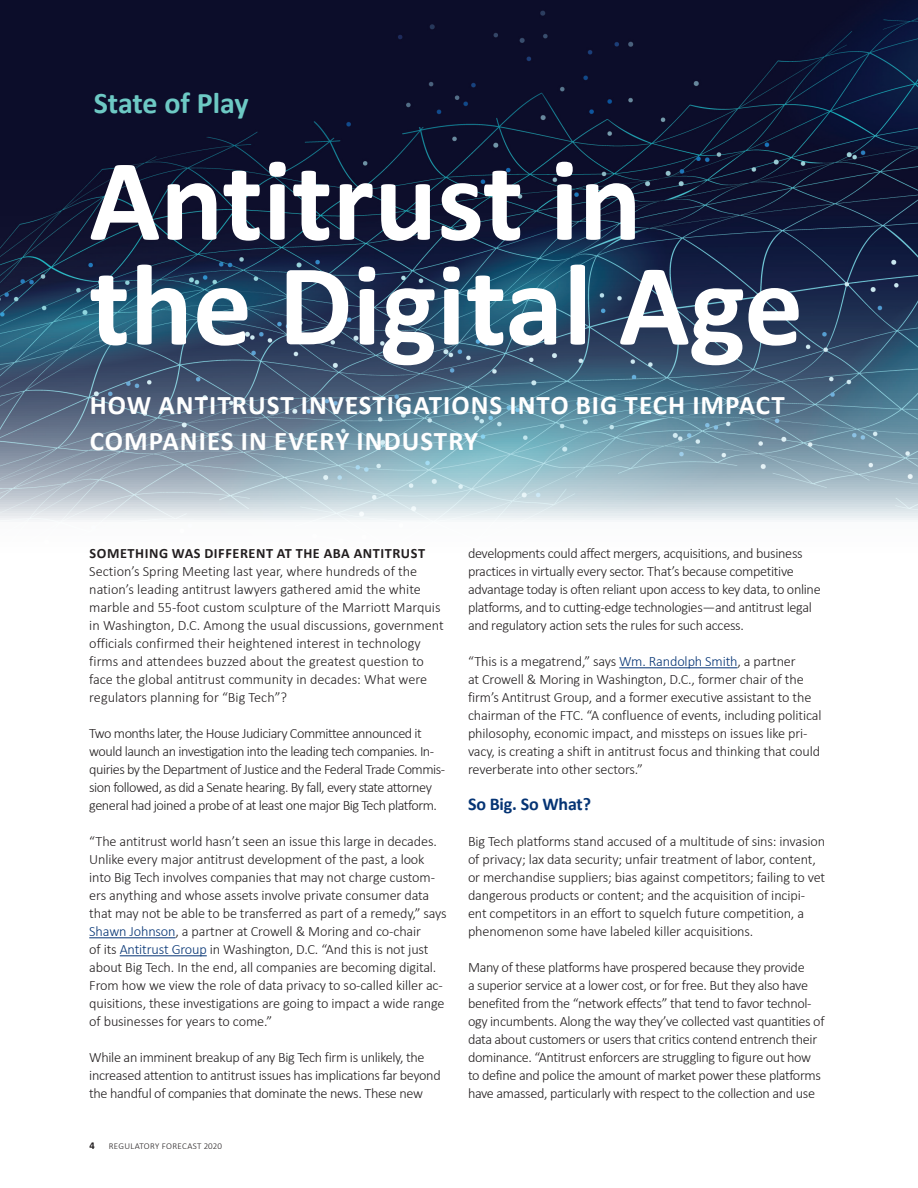
<style>
.page{position:relative;width:918px;height:1188px;background:#fff}
.page>*{position:absolute;margin:0;border:0;box-sizing:border-box;transform-origin:0 0}
.Tan_top_deck{font:700 117.3px/104.9px "Calibri";color:#fff}
.t1{font:700 30px "Calibri";letter-spacing:-.005em;color:#6dc9c4}
.Callibri_subhead_12p{font:700 27px/36px "Calibri";letter-spacing:.04em;color:#fff}
.Callibri_subhead_12p-2{font:700 18px "Calibri";letter-spacing:-.01em;color:#053474}
.Callibri_text_no_ind{font:300 14.25px/18px "Calibri";letter-spacing:-.02em;color:#231f20}
.Callibri_text_no_ind-2{font:300 14.25px/18px "Calibri";color:#231f20}
.t2{font:700 10.5px "Calibri";color:#231f20}
.t3{font:300 9px "Calibri";letter-spacing:.035em;color:#231f20}
.s1{font-weight:700}
.s2{color:#053474}
</style>
<div class="page">
<img style="left:0;top:0;width:918px;height:520px">
<hr style="left:89px;top:937px;width:87px;height:1px;background:#053474">
<hr style="left:120px;top:955px;width:87px;height:1px;background:#053474">
<hr style="left:619px;top:667px;width:119px;height:1px;background:#053474">
<p class="t1" style="left:94px;top:84px;width:156px">State of Play</p>
<p class="Tan_top_deck" style="left:89px;top:143px;width:715px">Antitrust in the Digital Age</p>
<p class="Callibri_subhead_12p" style="left:90px;top:386px;width:697px">HOW ANTITRUST INVESTIGATIONS INTO BIG TECH IMPACT<br>COMPANIES IN EVERY INDUSTRY</p>
<p class="Callibri_text_no_ind-2" style="left:89px;top:544px;width:356px"><span class="s1">SOMETHING WAS DIFFERENT AT THE ABA ANTITRUST </span>Section’s Spring Meeting last year, where hundreds of the nation’s leading antitrust lawyers gathered amid the white marble and 55-foot custom sculpture of the Marriott Marquis in Washington, D.C. Among the usual discussions, government officials confirmed their heightened interest in technology firms and attendees buzzed about the greatest question to face the global antitrust community in decades: What were regulators planning for “Big Tech”?</p>
<p class="Callibri_text_no_ind" style="left:89px;top:724px;width:357px">Two months later, the House Judiciary Committee announced it would launch an investigation into the leading tech companies. In&shy;quiries by the Department of Justice and the Federal Trade Commis&shy;sion followed, as did a Senate hearing. By fall, every state attorney general had joined a probe of at least one major Big Tech platform.</p>
<p class="Callibri_text_no_ind" style="left:89px;top:832px;width:359px">“The antitrust world hasn’t seen an issue this large in decades.<br>Unlike every major antitrust development of the past, a look into Big Tech involves companies that may not charge custom&shy;ers anything and whose assets involve private consumer data that may not be able to be transferred as part of a remedy,” says <span class="s2">Shawn Johnson</span>, a partner at Crowell &amp; Moring and co-chair<br>of its <span class="s2">Antitrust Group</span> in Washington, D.C. “And this is not just about Big Tech. In the end, all companies are becoming digital.<br>From how we view the role of data privacy to so-called killer ac&shy;quisitions, these investigations are going to impact a wide range of businesses for years to come.”</p>
<p class="Callibri_text_no_ind" style="left:89px;top:1048px;width:353px">While an imminent breakup of any Big Tech firm is unlikely, the increased attention to antitrust issues has implications far beyond the handful of companies that dominate the news. These new</p>
<p class="t2" style="left:89px;top:1139px;width:7px">4</p>
<p class="t3" style="left:109px;top:1141px;width:115px">REGULATORY FORECAST 2020</p>
<p class="Callibri_text_no_ind" style="left:468px;top:544px;width:354px">developments could affect mergers, acquisitions, and business practices in virtually every sector. That’s because competitive advantage today is often reliant upon access to key data, to online platforms, and to cutting-edge technologies—and antitrust legal and regulatory action sets the rules for such access.</p>
<p class="Callibri_text_no_ind" style="left:468px;top:652px;width:355px">“This is a megatrend,” says <span class="s2">Wm. Randolph Smith</span>, a partner<br>at Crowell &amp; Moring in Washington, D.C., former chair of the firm’s Antitrust Group, and a former executive assistant to the chairman of the FTC. “A confluence of events, including political philosophy, economic impact, and missteps on issues like pri&shy;vacy, is creating a shift in antitrust focus and thinking that could reverberate into other sectors.”</p>
<p class="Callibri_subhead_12p-2" style="left:468px;top:793px;width:125px">So Big. So What?</p>
<p class="Callibri_text_no_ind" style="left:468px;top:832px;width:359px">Big Tech platforms stand accused of a multitude of sins: invasion of privacy; lax data security; unfair treatment of labor, content, or merchandise suppliers; bias against competitors; failing to vet dangerous products or content; and the acquisition of incipi&shy;ent competitors in an effort to squelch future competition, a phenomenon some have labeled killer acquisitions.</p>
<p class="Callibri_text_no_ind" style="left:468px;top:958px;width:358px">Many of these platforms have prospered because they provide<br>a superior service at a lower cost, or for free. But they also have benefited from the “network effects” that tend to favor technol&shy;ogy incumbents. Along the way they’ve collected vast quantities of data about customers or users that critics contend entrench their dominance. “Antitrust enforcers are struggling to figure out how to define and police the amount of market power these platforms have amassed, particularly with respect to the collection and use</p>
</div>
